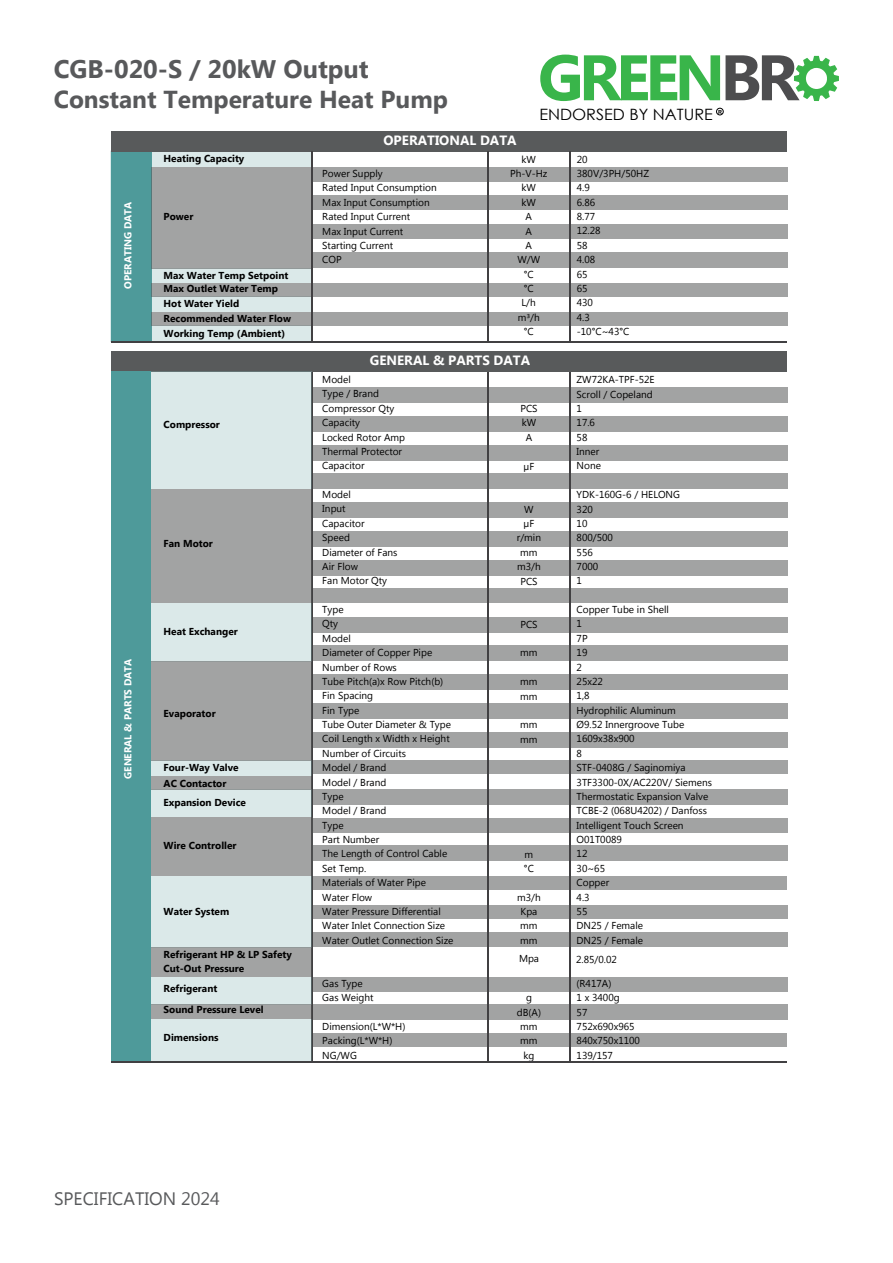
<style>
.page{position:relative;width:893px;height:1263px;background:#fff}
.page>*{position:absolute;margin:0;border:0;box-sizing:border-box;transform-origin:0 0}
.t1{font:700 25.35px "Myanmar Text";color:#58595b}
.t2{font:700 24.45px "Myanmar Text";color:#58595b}
.t3{font:18px "Myanmar Text";color:#58595b}
.t4{font:15.6px "Century Gothic";color:#000;scale:1.04 1}
.t5{font:700 13.35px "Myanmar Text";color:#fff}
.t6{font:10.05px/14.4px "Myanmar Text";color:#000}
.t7{font:700 10.05px/15px "Myanmar Text";color:#000}
.t8{font:700 10.05px "Myanmar Text";color:#fff}
.t9{font:700 5.55px "Arial";color:#000}
</style>
<div class="page">
<svg style="left:540px;top:55px;width:299px;height:46px"></svg>
<div style="left:716px;top:108px;width:7px;height:7px;border:1px solid #000;border-radius:50%"></div>
<div style="left:151px;top:151px;width:161px;height:16px;background:#dbe9e9"></div>
<div style="left:151px;top:268px;width:161px;height:15px;background:#dbe9e9"></div>
<div style="left:151px;top:297px;width:161px;height:15px;background:#dbe9e9"></div>
<div style="left:151px;top:325px;width:161px;height:16px;background:#dbe9e9"></div>
<div style="left:111px;top:151px;width:41px;height:191px;background:#4e9a9a"></div>
<div style="left:112px;top:131px;width:675px;height:20px;background:#585a5b"></div>
<div style="left:312px;top:167px;width:475px;height:15px;background:#a2a3a3"></div>
<div style="left:151px;top:167px;width:161px;height:101px;background:#a2a3a3"></div>
<div style="left:151px;top:283px;width:161px;height:14px;background:#a2a3a3"></div>
<div style="left:151px;top:312px;width:161px;height:13px;background:#a2a3a3"></div>
<div style="left:312px;top:195px;width:475px;height:15px;background:#a2a3a3"></div>
<div style="left:312px;top:387px;width:475px;height:16px;background:#a2a3a3"></div>
<div style="left:312px;top:416px;width:475px;height:16px;background:#a2a3a3"></div>
<div style="left:312px;top:445px;width:475px;height:15px;background:#a2a3a3"></div>
<div style="left:312px;top:474px;width:475px;height:15px;background:#a2a3a3"></div>
<div style="left:312px;top:502px;width:475px;height:16px;background:#a2a3a3"></div>
<div style="left:312px;top:531px;width:475px;height:16px;background:#a2a3a3"></div>
<div style="left:312px;top:560px;width:475px;height:15px;background:#a2a3a3"></div>
<div style="left:312px;top:588px;width:475px;height:15px;background:#a2a3a3"></div>
<div style="left:313px;top:617px;width:474px;height:15px;background:#a2a3a3"></div>
<div style="left:312px;top:646px;width:475px;height:15px;background:#a2a3a3"></div>
<div style="left:312px;top:674px;width:475px;height:16px;background:#a2a3a3"></div>
<div style="left:312px;top:703px;width:475px;height:16px;background:#a2a3a3"></div>
<div style="left:312px;top:732px;width:475px;height:15px;background:#a2a3a3"></div>
<div style="left:312px;top:761px;width:475px;height:13px;background:#a2a3a3"></div>
<div style="left:312px;top:789px;width:475px;height:16px;background:#a2a3a3"></div>
<div style="left:312px;top:818px;width:475px;height:14px;background:#a2a3a3"></div>
<div style="left:312px;top:845px;width:475px;height:16px;background:#a2a3a3"></div>
<div style="left:312px;top:876px;width:475px;height:13px;background:#a2a3a3"></div>
<div style="left:313px;top:905px;width:475px;height:14px;background:#a2a3a3"></div>
<div style="left:312px;top:932px;width:475px;height:14px;background:#a2a3a3"></div>
<div style="left:312px;top:977px;width:475px;height:14px;background:#a2a3a3"></div>
<div style="left:312px;top:1004px;width:475px;height:15px;background:#a2a3a3"></div>
<div style="left:312px;top:1033px;width:475px;height:14px;background:#a2a3a3"></div>
<div style="left:312px;top:224px;width:475px;height:15px;background:#a2a3a3"></div>
<div style="left:312px;top:253px;width:475px;height:15px;background:#a2a3a3"></div>
<div style="left:312px;top:283px;width:475px;height:14px;background:#a2a3a3"></div>
<div style="left:313px;top:312px;width:474px;height:13px;background:#a2a3a3"></div>
<div style="left:112px;top:351px;width:675px;height:21px;background:#585a5b"></div>
<hr style="left:312px;top:151px;width:1px;height:190px;background:#414042">
<hr style="left:312px;top:372px;width:1px;height:690px;background:#414042">
<hr style="left:487px;top:151px;width:1px;height:190px;background:#414042">
<hr style="left:487px;top:372px;width:1px;height:690px;background:#414042">
<hr style="left:569px;top:151px;width:1px;height:190px;background:#414042">
<hr style="left:569px;top:372px;width:1px;height:690px;background:#414042">
<hr style="left:112px;top:341px;width:675px;height:1px;background:#414042">
<div style="left:151px;top:372px;width:161px;height:117px;background:#dbe9e9"></div>
<div style="left:112px;top:372px;width:39px;height:690px;background:#4e9a9a"></div>
<div style="left:151px;top:603px;width:161px;height:58px;background:#dbe9e9"></div>
<div style="left:151px;top:761px;width:161px;height:15px;background:#dbe9e9"></div>
<div style="left:151px;top:977px;width:161px;height:27px;background:#dbe9e9"></div>
<div style="left:151px;top:1019px;width:161px;height:43px;background:#dbe9e9"></div>
<div style="left:151px;top:875px;width:161px;height:72px;background:#dbe9e9"></div>
<div style="left:151px;top:790px;width:161px;height:27px;background:#dbe9e9"></div>
<div style="left:151px;top:489px;width:161px;height:114px;background:#a2a3a3"></div>
<div style="left:151px;top:661px;width:161px;height:100px;background:#a2a3a3"></div>
<div style="left:151px;top:776px;width:161px;height:14px;background:#a2a3a3"></div>
<div style="left:151px;top:817px;width:161px;height:58px;background:#a2a3a3"></div>
<div style="left:151px;top:947px;width:161px;height:30px;background:#a2a3a3"></div>
<div style="left:151px;top:1004px;width:161px;height:15px;background:#a2a3a3"></div>
<hr style="left:112px;top:1062px;width:675px;height:1px;background:#414042">
<h1 class="t1" style="left:54px;top:54px;width:317px">CGB-020-S / 20kW Output</h1>
<h2 class="t2" style="left:54px;top:85px;width:396px">Constant Temperature Heat Pump</h2>
<h3 class="t5" style="left:383px;top:132px;width:135px">OPERATIONAL DATA</h3>
<h3 class="t4" style="left:539px;top:103px;width:168px">ENDORSED BY NATURE</h3>
<p class="t9" style="left:718px;top:108px;width:5px">R</p>
<p class="t8" style="left:122px;top:289px;width:89px;rotate:-90deg">OPERATING DATA</p>
<p class="t8" style="left:122px;top:779px;width:122px;rotate:-90deg">GENERAL &amp; PARTS DATA</p>
<p class="t7" style="left:164px;top:151px;width:82px">Heating Capacity</p>
<p class="t7" style="left:164px;top:209px;width:31px">Power</p>
<p class="t7" style="left:164px;top:268px;width:126px;line-height:13.5px">Max Water Temp Setpoint<br>Max Outlet Water Temp</p>
<p class="t7" style="left:164px;top:296px;width:129px">Hot Water Yield<br>Recommended Water Flow<br>Working Temp (Ambient)</p>
<p class="t7" style="left:164px;top:417px;width:58px">Compressor</p>
<p class="t7" style="left:164px;top:536px;width:51px">Fan Motor</p>
<p class="t7" style="left:164px;top:624px;width:76px">Heat Exchanger</p>
<p class="t7" style="left:164px;top:706px;width:54px">Evaporator</p>
<p class="t7" style="left:164px;top:759px;width:77px;line-height:16.5px">Four-Way Valve<br>AC Contactor</p>
<p class="t7" style="left:164px;top:795px;width:84px">Expansion Device</p>
<p class="t7" style="left:164px;top:838px;width:74px">Wire Controller</p>
<p class="t7" style="left:164px;top:904px;width:67px">Water System</p>
<p class="t7" style="left:164px;top:947px;width:130px;line-height:14.4px">Refrigerant HP &amp; LP Safety<br>Cut-Out Pressure</p>
<p class="t7" style="left:164px;top:978px;width:102px;line-height:21px">Refrigerant<br>Sound Pressure Level</p>
<p class="t7" style="left:164px;top:1030px;width:56px">Dimensions</p>
<p class="t6" style="left:322px;top:166px;width:116px">Power Supply<br>Rated Input Consumption<br>Max Input Consumption<br>Rated Input Current<br>Max Input Current<br>Starting Current<br>COP</p>
<p class="t6" style="left:510px;top:152px;width:39px;text-align:center">kW<br>Ph-V-Hz kW<br>kW<br>A<br>A<br>A<br>W/W<br>°C<br>°C<br>L/h m³/h<br>°C</p>
<h3 class="t5" style="left:370px;top:352px;width:162px">GENERAL &amp; PARTS DATA</h3>
<p class="t6" style="left:322px;top:372px;width:84px">Model<br>Type / Brand<br>Compressor Qty<br>Capacity<br>Locked Rotor Amp<br>Thermal Protector<br>Capacitor</p>
<p class="t6" style="left:322px;top:487px;width:77px">Model<br>Input<br>Capacitor<br>Speed<br>Diameter of Fans<br>Air Flow<br>Fan Motor Qty</p>
<p class="t6" style="left:322px;top:602px;width:133px">Type<br>Qty<br>Model<br>Diameter of Copper Pipe<br>Number of Rows<br>Tube Pitch(a)x Row Pitch(b)<br>Fin Spacing<br>Fin Type<br>Tube Outer Diameter &amp; Type<br>Coil Length x Width x Height<br>Number of Circuits<br>Model / Brand<br>Model / Brand<br>Type<br>Model / Brand<br>Type<br>Part Number<br>The Length of Control Cable<br>Set Temp.<br>Materials of Water Pipe<br>Water Flow<br>Water Pressure Differential<br>Water Inlet Connection Size<br>Water Outlet Connection Size</p>
<p class="t6" style="left:322px;top:976px;width:53px">Gas Type<br>Gas Weight</p>
<p class="t6" style="left:322px;top:1019px;width:85px">Dimension(L*W*H)<br>Packing(L*W*H)<br>NG/WG</p>
<p class="t6" style="left:520px;top:401px;width:19px;text-align:center">PCS kW<br>A</p>
<p class="t6" style="left:524px;top:459px;width:12px">µF</p>
<p class="t6" style="left:517px;top:502px;width:26px;text-align:center">W<br>µF r/min mm m3/h<br>PCS</p>
<p class="t6" style="left:520px;top:617px;width:19px">PCS</p>
<p class="t6" style="left:520px;top:646px;width:19px">mm</p>
<p class="t6" style="left:520px;top:674px;width:19px">mm mm</p>
<p class="t6" style="left:520px;top:717px;width:19px">mm mm</p>
<p class="t6" style="left:524px;top:847px;width:12px">m °C</p>
<p class="t6" style="left:517px;top:890px;width:25px;text-align:center">m3/h<br>Kpa mm mm</p>
<p class="t6" style="left:519px;top:952px;width:22px">Mpa</p>
<p class="t6" style="left:517px;top:990px;width:26px;text-align:center">g dB(A) mm mm kg</p>
<p class="t6" style="left:577px;top:152px;width:74px">20<br>380V/3PH/50HZ<br>4.9<br>6.86<br>8.77<br>12.28<br>58<br>4.08<br>65<br>65<br>430<br>4.3<br>-10°C~43°C</p>
<p class="t6" style="left:577px;top:372px;width:80px">ZW72KA-TPF-52E<br>Scroll / Copeland<br>1<br>17.6<br>58<br>Inner<br>None</p>
<p class="t6" style="left:577px;top:487px;width:105px">YDK-160G-6 / HELONG<br>320<br>10<br>800/500<br>556<br>7000<br>1</p>
<p class="t6" style="left:577px;top:602px;width:137px">Copper Tube in Shell<br>1<br>7P<br>19<br>2<br>25x22<br>1,8<br>Hydrophilic Aluminum<br>Ø9.52 Innergroove Tube<br>1609x38x900<br>8<br>STF-0408G / Saginomiya<br>3TF3300-0X/AC220V/ Siemens<br>Thermostatic Expansion Valve<br>TCBE-2 (068U4202) / Danfoss<br>Intelligent Touch Screen<br>O01T0089<br>12<br>30~65<br>Copper<br>4.3<br>55<br>DN25 / Female<br>DN25 / Female</p>
<p class="t6" style="left:577px;top:976px;width:65px">(R417A)<br>1 x 3400g<br>57<br>752x690x965<br>840x750x1100<br>139/157</p>
<p class="t6" style="left:576px;top:952px;width:42px">2.85/0.02</p>
<h3 class="t3" style="left:54px;top:1188px;width:167px">SPECIFICATION 2024</h3>
</div>
